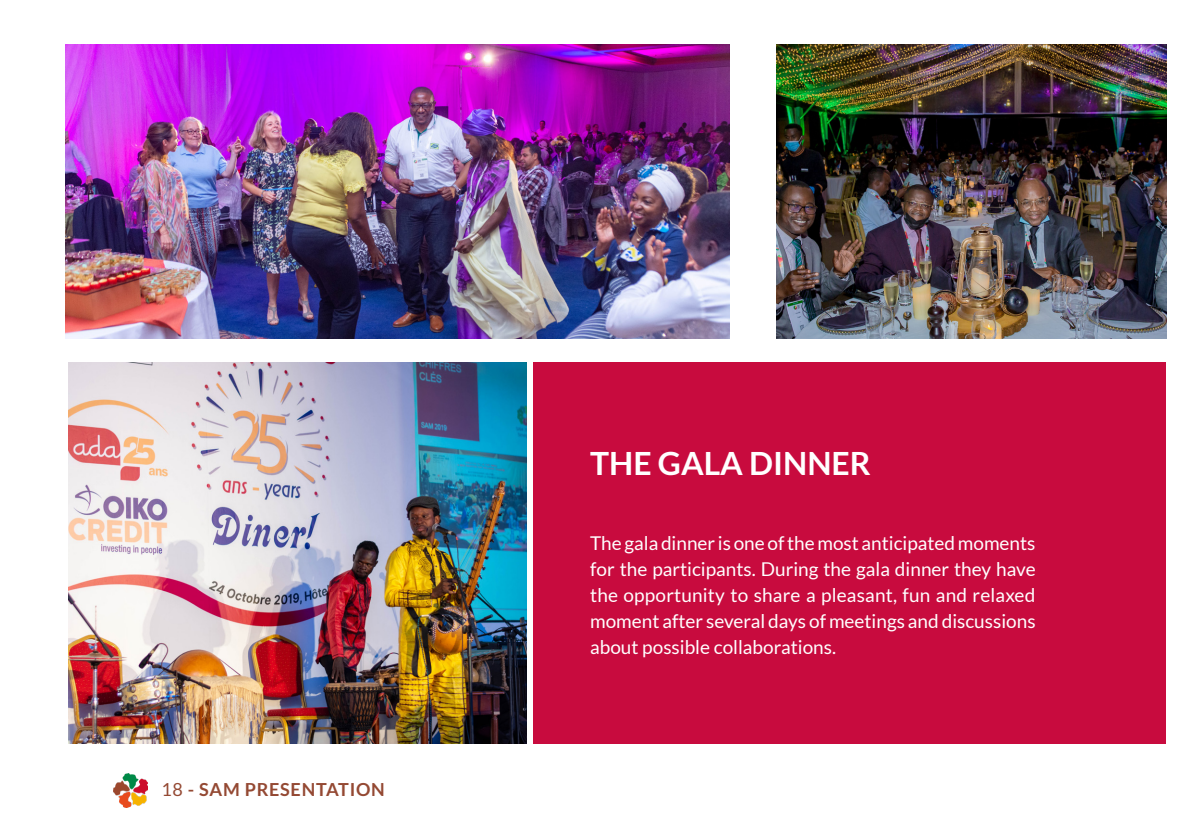
<style>
.page{position:relative;width:1191px;height:840px;background:#fff}
.page>*{position:absolute;margin:0;border:0;box-sizing:border-box;transform-origin:0 0}
._6_TEXTE_COURANT{font:700 32px "Lato";color:#fff}
._6_TEXTE_COURANT-2{font:19px/26px "Lato";color:#fff;text-align:justify}
.t1{font:700 18px "Lato";letter-spacing:.04em;color:#944933}
.s1{font-weight:400}
</style>
<div class="page">
<img style="left:113px;top:773px;width:34px;height:34px">
<img style="left:65px;top:44px;width:665px;height:294px">
<img style="left:777px;top:44px;width:389px;height:294px">
<div style="left:533px;top:362px;width:633px;height:381px;background:#c80b3e"></div>
<img style="left:68px;top:362px;width:458px;height:381px">
<p class="t1" style="left:161px;top:779px;width:225px"><span class="s1">18</span> - SAM PRESENTATION</p>
<p class="_6_TEXTE_COURANT" style="left:590px;top:445px;width:282px">THE GALA DINNER</p>
<p class="_6_TEXTE_COURANT-2" style="left:590px;top:529px;width:447px">The gala dinner is one of the most anticipated moments for the participants. During the gala dinner they have the opportunity to share a pleasant, fun and relaxed moment after several days of meetings and discussions about possible collaborations.</p>
</div>
